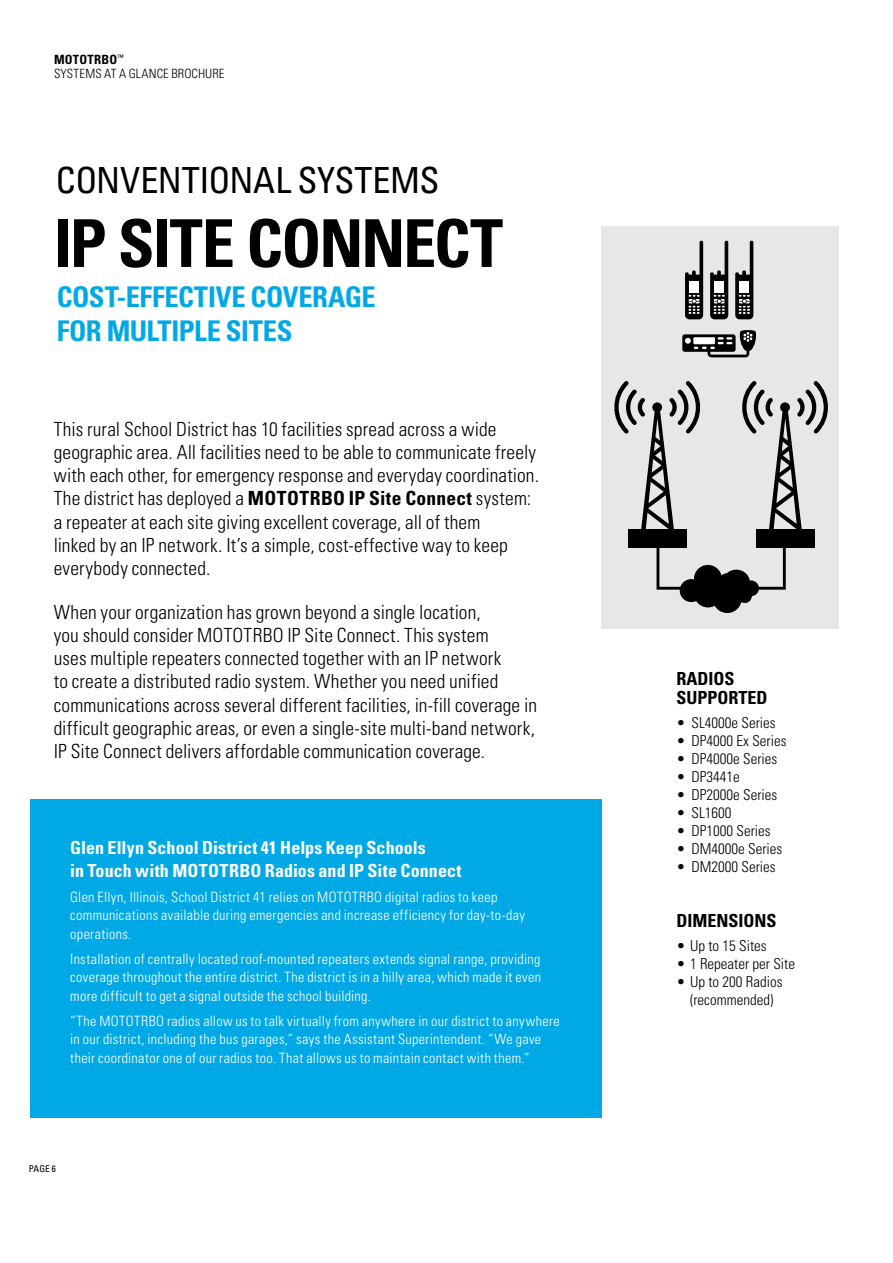
<style>
.page{position:relative;width:893px;height:1263px;background:#fff}
.page>*{position:absolute;margin:0;border:0;box-sizing:border-box;transform-origin:0 0}
.t1{font:700 condensed 66px "Univers";letter-spacing:-.03em;color:#000}
.t2{font:condensed 36px "Univers";letter-spacing:-.01em;color:#000}
.t3{font:700 condensed 28.5px/34.2px "Univers";letter-spacing:-.015em;color:#00a9e5}
.t4{font:300 condensed 19.5px/23.2px "Univers";letter-spacing:.01em;color:#000}
.t5{font:700 condensed 18px/23.2px "Univers";letter-spacing:.005em;color:#fff}
.t6{font:700 condensed 18px/19.5px "Univers";color:#000}
.t7{font:300 condensed 15px/18px "Univers";color:#000;text-align:center}
.t8{font:300 condensed 14.25px/18.3px "Univers";letter-spacing:.025em;color:#fff}
.t9{font:300 condensed 12.75px/14.2px "Univers";letter-spacing:.01em;color:#000}
.t10{font:condensed 9.3px "Univers";color:#000}
.s1{font-weight:700}
</style>
<div class="page">
<div style="left:30px;top:799px;width:571px;height:318px;background:#00a9e5"></div>
<div style="left:601px;top:226px;width:238px;height:402px;background:#e6e7e8"></div>
<svg style="left:614px;top:381px;width:87px;height:150px"></svg>
<div style="left:628px;top:529px;width:58px;height:18px;background:#000"></div>
<svg style="left:742px;top:381px;width:86px;height:150px"></svg>
<div style="left:756px;top:529px;width:58px;height:18px;background:#000"></div>
<svg style="left:735px;top:241px;width:18px;height:78px"></svg>
<svg style="left:710px;top:241px;width:18px;height:78px"></svg>
<svg style="left:685px;top:241px;width:18px;height:78px"></svg>
<svg style="left:682px;top:330px;width:74px;height:27px"></svg>
<svg style="left:680px;top:565px;width:79px;height:48px"></svg>
<div style="left:656px;top:540px;width:130px;height:50px;border:3px solid #000"></div>
<p class="t9" style="left:54px;top:53px;width:172px"><span class="s1">MOTOTRBO</span><sup>™<br></sup>SYSTEMS AT A GLANCE BROCHURE</p>
<h2 class="t2" style="left:56px;top:158px;width:385px">CONVENTIONAL SYSTEMS</h2>
<h1 class="t1" style="left:54px;top:203px;width:451px">IP SITE CONNECT</h1>
<h3 class="t3" style="left:57px;top:279px;width:320px">COST-EFFECTIVE COVERAGE<br>FOR MULTIPLE SITES</h3>
<p class="t4" style="left:54px;top:417px;width:487px">This rural School District has 10 facilities spread across a wide geographic area. All facilities need to be able to communicate freely with each other, for emergency response and everyday coordination.<br>The district has deployed a <span class="s1">MOTOTRBO IP Site Connect</span> system: a repeater at each site giving excellent coverage, all of them<br>linked by an IP network. It’s a simple, cost-effective way to keep everybody connected.</p>
<p class="t4" style="left:54px;top:600px;width:485px">When your organization has grown beyond a single location,<br>you should consider MOTOTRBO IP Site Connect. This system<br>uses multiple repeaters connected together with an IP network<br>to create a distributed radio system. Whether you need unified communications across several different facilities, in-fill coverage in difficult geographic areas, or even a single-site multi-band network, IP Site Connect delivers affordable communication coverage.</p>
<p class="t5" style="left:70px;top:836px;width:393px">Glen Ellyn School District 41 Helps Keep Schools<br>in Touch with MOTOTRBO Radios and IP Site Connect</p>
<p class="t8" style="left:70px;top:888px;width:456px">Glen Ellyn, Illinois, School District 41 relies on MOTOTRBO digital radios to keep communications available during emergencies and increase efficiency for day-to-day operations.</p>
<p class="t8" style="left:70px;top:950px;width:472px;text-align:justify">Installation of centrally located roof-mounted repeaters extends signal range, providing coverage throughout the entire district. The district is in a hilly area, which made it even more difficult to get a signal outside the school building.</p>
<p class="t8" style="left:70px;top:1012px;width:491px">“The MOTOTRBO radios allow us to talk virtually from anywhere in our district to anywhere in our district, including the bus garages,” says the Assistant Superintendent. “We gave their coordinator one of our radios too. That allows us to maintain contact with them.”</p>
<p class="t10" style="left:29px;top:1162px;width:29px">PAGE 6</p>
<p class="t6" style="left:677px;top:669px;width:93px">RADIOS<br>SUPPORTED</p>
<p class="t7" style="left:677px;top:713px;width:101px">• SL4000e Series</p>
<p class="t7" style="left:677px;top:731px;width:111px">• DP4000 Ex Series</p>
<p class="t7" style="left:677px;top:749px;width:102px">• DP4000e Series</p>
<p class="t7" style="left:677px;top:767px;width:65px">• DP3441e</p>
<p class="t7" style="left:677px;top:785px;width:102px">• DP2000e Series</p>
<p class="t7" style="left:677px;top:803px;width:56px">• SL1600</p>
<p class="t7" style="left:677px;top:821px;width:96px">• DP1000 Series</p>
<p class="t7" style="left:677px;top:839px;width:107px">• DM4000e Series</p>
<p class="t7" style="left:677px;top:857px;width:101px">• DM2000 Series</p>
<p class="t6" style="left:677px;top:910px;width:102px">DIMENSIONS</p>
<p class="t7" style="left:677px;top:937px;width:92px">• Up to 15 Sites</p>
<p class="t7" style="left:677px;top:955px;width:120px">• 1 Repeater per Site</p>
<p class="t7" style="left:677px;top:973px;width:107px">• Up to 200 Radios (recommended)</p>
</div>
